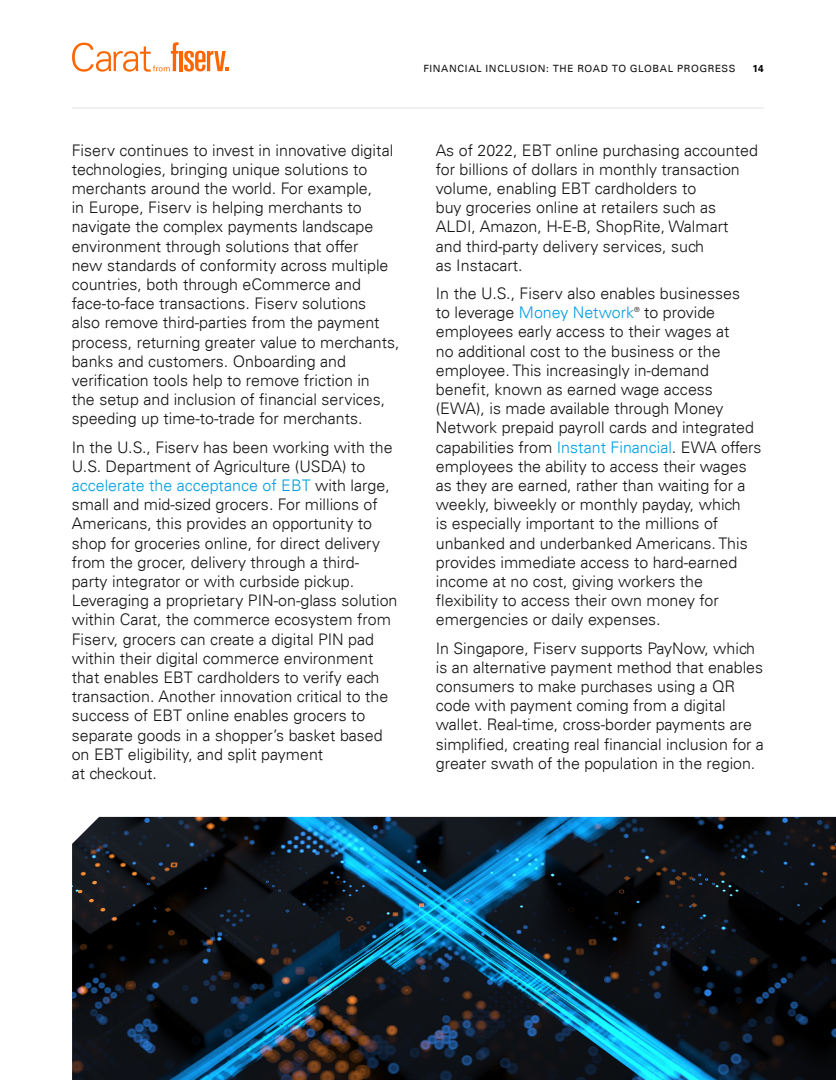
<style>
.page{position:relative;width:836px;height:1080px;background:#fff}
.page>*{position:absolute;margin:0;border:0;box-sizing:border-box;transform-origin:0 0}
.Body{font:300 16px/19.2px "Univers For Fiserv 45";color:#151515}
.t1{font:10px "Univers For Fiserv 55";letter-spacing:.06em;color:#151515}
.t2{font:700 10px "Univers For Fiserv 65";color:#000}
.Body-2{font:300 7px "Univers For Fiserv 45";color:#151515}
.s1{color:#009ee0}
</style>
<div class="page">
<img style="left:72px;top:817px;width:763px;height:263px">
<hr style="left:72px;top:108px;width:691px;height:1px;background:#e3e3e3">
<hr style="left:179px;top:51px;width:4px;height:20px;background:#f60">
<svg style="left:184px;top:51px;width:45px;height:21px"></svg>
<svg style="left:72px;top:42px;width:106px;height:30px"></svg>
<p class="t1" style="left:423px;top:62px;width:313px">FINANCIAL INCLUSION: THE ROAD TO GLOBAL PROGRESS</p>
<p class="t2" style="left:752px;top:62px;width:13px">14</p>
<p class="Body" style="left:72px;top:140px;width:329px">Fiserv continues to invest in innovative digital technologies, bringing unique solutions to merchants around the world. For example,<br>in Europe, Fiserv is helping merchants to navigate the complex payments landscape environment through solutions that offer<br>new standards of conformity across multiple countries, both through eCommerce and face-to-face transactions. Fiserv solutions<br>also remove third-parties from the payment process, returning greater value to merchants, banks and customers. Onboarding and verification tools help to remove friction in<br>the setup and inclusion of financial services, speeding up time‑to-trade for merchants.</p>
<p class="Body" style="left:72px;top:437px;width:327px">In the U.S., Fiserv has been working with the U.S. Department of Agriculture (USDA) to <span class="s1">accelerate the acceptance of EBT</span> with large, small and mid-sized grocers. For millions of Americans, this provides an opportunity to shop for groceries online, for direct delivery from the grocer, delivery through a third&shy;party integrator or with curbside pickup.<br>Leveraging a proprietary PIN-on-glass solution within Carat, the commerce ecosystem from Fiserv, grocers can create a digital PIN pad within their digital commerce environment that enables EBT cardholders to verify each transaction. Another innovation critical to the success of EBT online enables grocers to separate goods in a shopper’s basket based on EBT eligibility, and split payment<br>at checkout.</p>
<p class="Body" style="left:435px;top:140px;width:323px">As of 2022, EBT online purchasing accounted for billions of dollars in monthly transaction volume, enabling EBT cardholders to<br>buy groceries online at retailers such as ALDI, Amazon, H-E-B, ShopRite, Walmart and third‑party delivery services, such<br>as Instacart.</p>
<p class="Body" style="left:435px;top:284px;width:305px">In the U.S., Fiserv also enables businesses to leverage <span class="s1">Money Network</span></p>
<p class="Body" style="left:435px;top:303px;width:327px;text-indent:208px">to provide employees early access to their wages at<br>no additional cost to the business or the employee. This increasingly in‑demand benefit, known as earned wage access (EWA), is made available through Money Network prepaid payroll cards and integrated capabilities from <span class="s1">Instant Financial</span>. EWA offers employees the ability to access their wages as they are earned, rather than waiting for a weekly, biweekly or monthly payday, which<br>is especially important to the millions of unbanked and underbanked Americans. This provides immediate access to hard‑earned income at no cost, giving workers the flexibility to access their own money for emergencies or daily expenses.</p>
<p class="Body" style="left:435px;top:638px;width:329px">In Singapore, Fiserv supports PayNow, which is an alternative payment method that enables consumers to make purchases using a QR code with payment coming from a digital wallet. Real-time, cross-border payments are simplified, creating real financial inclusion for a greater swath of the population in the region.</p>
<p class="Body-2" style="left:634px;top:305px;width:7px">®</p>
</div>
